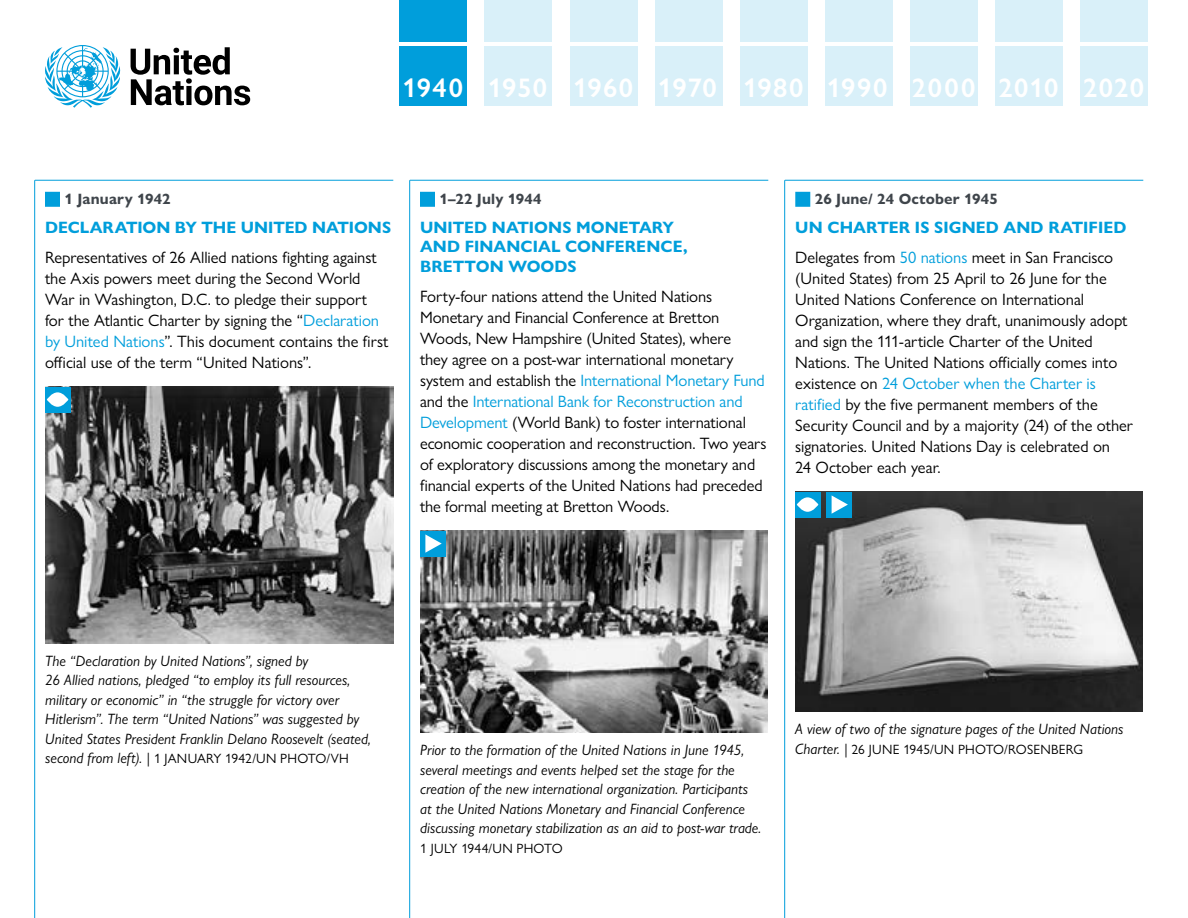
<style>
.page{position:relative;width:1188px;height:918px;background:#fff}
.page>*{position:absolute;margin:0;border:0;box-sizing:border-box;transform-origin:0 0}
.t1{font:600 27px "Gill Sans Nova";letter-spacing:.045em;color:#fff}
.t2{font:16.5px/21px "Gill Sans Nova";letter-spacing:-.005em;color:#000}
.t3{font:700 16.5px/19.5px "Gill Sans Nova";letter-spacing:.005em;color:#009edb}
.t4{font:italic 15px/19.5px "Gill Sans Nova";color:#000}
.t5{font:700 15px "Gill Sans Nova";letter-spacing:.01em;color:#3f454b}
.t6{font:13.5px "Gill Sans Nova";letter-spacing:.015em;color:#000}
.s1{color:#009edb}
.s2{font-weight:700;color:#009edb}
.s3{font-style:italic;font-size:15px}
</style>
<div class="page">
<div style="left:1080px;top:46px;width:68px;height:60px;background:#d9f0f9"></div>
<div style="left:1080px;top:0;width:68px;height:42px;background:#d9f0f9"></div>
<div style="left:910px;top:46px;width:67px;height:60px;background:#d9f0f9"></div>
<div style="left:910px;top:0;width:67px;height:42px;background:#d9f0f9"></div>
<div style="left:825px;top:46px;width:67px;height:60px;background:#d9f0f9"></div>
<div style="left:825px;top:0;width:67px;height:42px;background:#d9f0f9"></div>
<div style="left:740px;top:46px;width:67px;height:60px;background:#d9f0f9"></div>
<div style="left:740px;top:0;width:67px;height:42px;background:#d9f0f9"></div>
<div style="left:995px;top:46px;width:67px;height:60px;background:#d9f0f9"></div>
<div style="left:995px;top:0;width:67px;height:42px;background:#d9f0f9"></div>
<div style="left:655px;top:46px;width:67px;height:60px;background:#d9f0f9"></div>
<div style="left:655px;top:0;width:67px;height:42px;background:#d9f0f9"></div>
<hr style="left:34px;top:180px;width:1px;height:738px;background:#009edb">
<hr style="left:409px;top:180px;width:1px;height:738px;background:#009edb">
<hr style="left:784px;top:180px;width:1px;height:738px;background:#009edb">
<hr style="left:35px;top:180px;width:358px;height:1px;background:#009edb">
<hr style="left:410px;top:180px;width:358px;height:1px;background:#009edb">
<hr style="left:785px;top:180px;width:358px;height:1px;background:#009edb">
<div style="left:485px;top:46px;width:67px;height:60px;background:#d9f0f9"></div>
<div style="left:485px;top:0;width:67px;height:42px;background:#d9f0f9"></div>
<div style="left:570px;top:46px;width:67px;height:60px;background:#d9f0f9"></div>
<div style="left:570px;top:0;width:67px;height:42px;background:#d9f0f9"></div>
<div style="left:400px;top:46px;width:67px;height:60px;background:#009edb"></div>
<div style="left:400px;top:0;width:67px;height:42px;background:#009edb"></div>
<svg style="left:45px;top:45px;width:76px;height:63px"></svg>
<svg style="left:131px;top:47px;width:119px;height:58px"></svg>
<img style="left:420px;top:531px;width:348px;height:201px">
<img style="left:795px;top:492px;width:348px;height:219px">
<img style="left:45px;top:387px;width:348px;height:256px">
<div style="left:420px;top:192px;width:15px;height:15px;background:#009edb"></div>
<div style="left:45px;top:192px;width:15px;height:15px;background:#009edb"></div>
<div style="left:795px;top:192px;width:15px;height:15px;background:#009edb"></div>
<div style="left:420px;top:531px;width:25px;height:25px;background:#009edb"></div>
<svg style="left:425px;top:534px;width:17px;height:19px"></svg>
<div style="left:795px;top:492px;width:25px;height:25px;background:#009edb"></div>
<svg style="left:797px;top:497px;width:21px;height:15px"></svg>
<div style="left:826px;top:492px;width:25px;height:25px;background:#009edb"></div>
<svg style="left:832px;top:495px;width:16px;height:19px"></svg>
<div style="left:45px;top:387px;width:25px;height:25px;background:#009edb"></div>
<svg style="left:47px;top:392px;width:21px;height:15px"></svg>
<h1 class="t1" style="left:402px;top:71px;width:743px">1940 1950 1960 1970 1980 1990 2000 2010 2020</h1>
<p class="t5" style="left:64px;top:190px;width:108px">1 January 1942</p>
<p class="t3" style="left:45px;top:217px;width:348px">DECLARATION BY THE UNITED NATIONS</p>
<p class="t2" style="left:45px;top:247px;width:345px">Representatives of 26 Allied nations fighting against the Axis powers meet during the Second World War in Washington, D.C. to pledge their support for the Atlantic Charter by signing the “<span class="s1">Declaration by United Nations</span>”. This document contains the first official use of the term “United Nations”.</p>
<p class="t5" style="left:440px;top:190px;width:104px">1–22 July 1944</p>
<p class="t3" style="left:420px;top:217px;width:269px">UNITED NATIONS MONETARY<br>AND FINANCIAL CONFERENCE,<br>BRETTON WOODS</p>
<p class="t2" style="left:420px;top:286px;width:348px">Forty-four nations attend the United Nations Monetary and Financial Conference at Bretton Woods, New Hampshire (United States), where<br>they agree on a post-war international monetary system and establish the <span class="s1">International Monetary Fund </span>and the <span class="s1">International Bank for Reconstruction and Development</span> (World Bank) to foster international economic cooperation and reconstruction. Two years of exploratory discussions among the monetary and financial experts of the United Nations had preceded the formal meeting at Bretton Woods.</p>
<p class="t5" style="left:815px;top:190px;width:185px">26 June/ 24 October 1945</p>
<p class="t2" style="left:795px;top:212px;width:333px;line-height:30px"><span class="s2">UN CHARTER IS SIGNED AND RATIFIED<br></span>Delegates from <span class="s1">50 nations</span> meet in San Francisco</p>
<p class="t2" style="left:795px;top:268px;width:339px">(United States) from 25 April to 26 June for the United Nations Conference on International Organization, where they draft, unanimously adopt and sign the 111-article Charter of the United Nations. The United Nations officially comes into existence on <span class="s1">24 October when the Charter is ratified</span> by the five permanent members of the Security Council and by a majority (24) of the other signatories. United Nations Day is celebrated on<br>24 October each year.</p>
<p class="t4" style="left:45px;top:651px;width:327px">The “Declaration by United Nations”, signed by<br>26 Allied nations, pledged “to employ its full resources, military or economic” in “the struggle for victory over Hitlerism”. The term “United Nations” was suggested by United States President Franklin Delano Roosevelt (seated,</p>
<p class="t6" style="left:45px;top:751px;width:305px"><span class="s3">second from left). |</span> 1 JANUARY 1942/UN PHOTO/VH</p>
<p class="t4" style="left:795px;top:719px;width:330px">A view of two of the signature pages of the United Nations</p>
<p class="t4" style="left:420px;top:740px;width:326px">Prior to the formation of the United Nations in June 1945,</p>
<p class="t6" style="left:795px;top:741px;width:290px"><span class="s3">Charter. |</span> 26 JUNE 1945/UN PHOTO/ROSENBERG</p>
<p class="t4" style="left:420px;top:760px;width:343px">several meetings and events helped set the stage for the creation of the new international organization. Participants at the United Nations Monetary and Financial Conference discussing monetary stabilization as an aid to post-war trade.</p>
<p class="t6" style="left:420px;top:840px;width:144px">1 JULY 1944/UN PHOTO</p>
</div>
